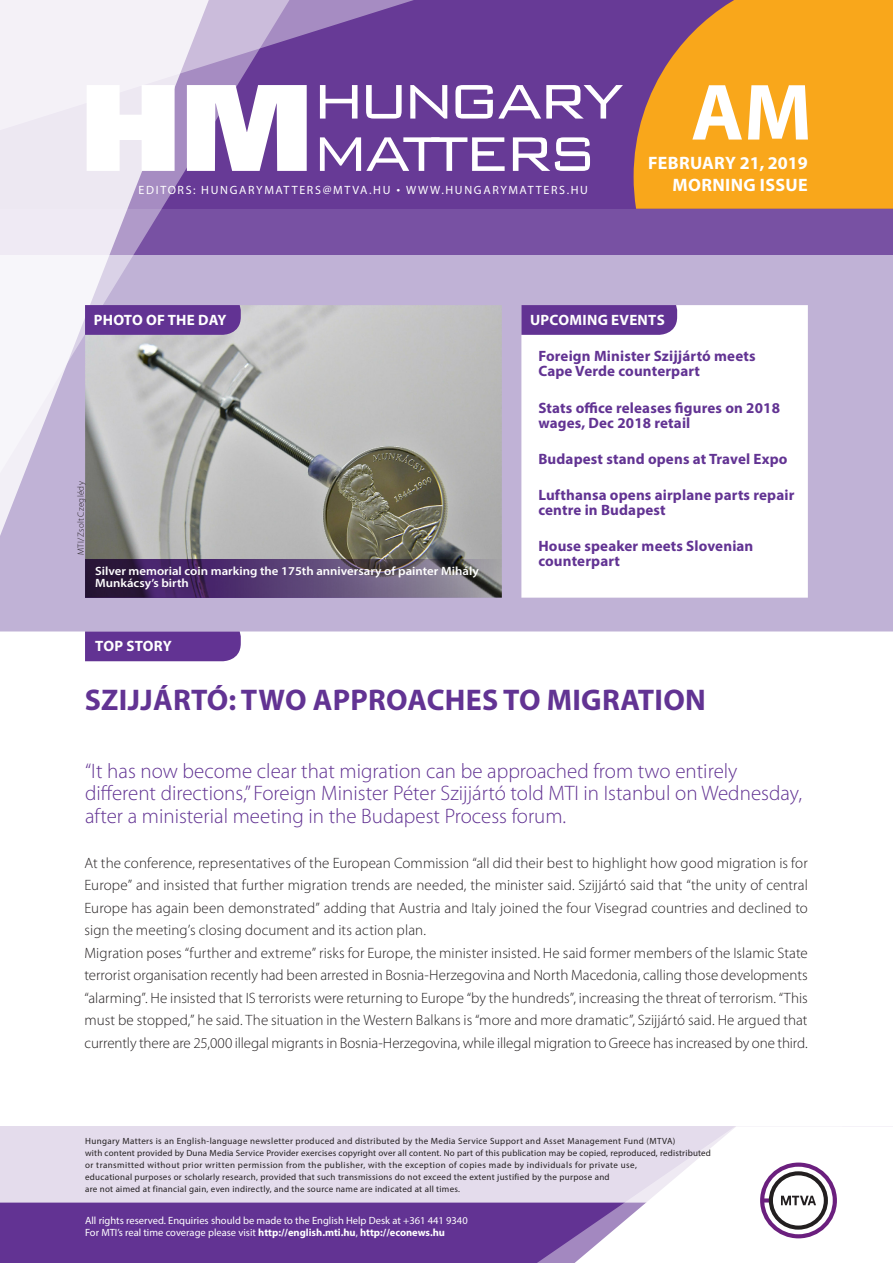
<style>
.page{position:relative;width:893px;height:1263px;background:#fff}
.page>*{position:absolute;margin:0;border:0;box-sizing:border-box;transform-origin:0 0}
.t1{font:700 80.55px "Myriad Pro";color:#fff}
._00_borito_cimsor{font:700 30px "Myriad Pro";letter-spacing:.01em;color:#623393}
._00_borito_alcimsor{font:300 21px/22.5px "Myriad Pro";color:#623393}
.t2{font:700 18px/22.5px "Myriad Pro";letter-spacing:.02em;color:#fff;text-align:right}
._03_kenyer_szöveg-1{font:300 15px/22.5px "Myriad Pro";color:#231f20;text-align:justify}
._00_borito_cimsorkic{font:700 15px/15px "Myriad Pro";letter-spacing:.01em;color:#623393}
.t3{font:700 15px "Myriad Pro";letter-spacing:.02em;color:#fff}
._04_kepalairas{font:600 12px/12px "Myriad Pro";color:#fff;scale:1.07 1}
.t4{font:12px "Myriad Pro";letter-spacing:.14em;color:#fff}
.t5{font:10.5px/12px "Myriad Pro";color:#fff}
.t6{font:9px/12px "Myriad Pro";letter-spacing:.03em;color:#231f20}
._03_kenyer_szöveg-1-2{font:300 9px "Myriad Pro";letter-spacing:.03em;color:#231f20}
.s1{font-family:"Geogrotesque"}
.s2{font-weight:700}
</style>
<div class="page">
<div style="left:0;top:1126px;width:893px;height:137px;background:#e4dcec"></div>
<div style="left:0;top:1202px;width:506px;height:61px;background:#623393"></div>
<svg style="left:506px;top:1202px;width:69px;height:61px;background:#6b3e99"></svg>
<svg style="left:575px;top:1126px;width:318px;height:137px"></svg>
<svg style="left:0;top:255px;width:893px;height:376px"></svg>
<div style="left:0;top:0;width:893px;height:255px;background:linear-gradient(to bottom,#633493,#72489e)"></div>
<svg style="left:634px;top:0;width:259px;height:209px;background:#ea9c26"></svg>
<svg style="left:225px;top:221px;width:83px;height:287px;background:#b3adbc"></svg>
<svg style="left:225px;top:0;width:257px;height:221px;background:#744c9f"></svg>
<svg style="left:0;top:0;width:225px;height:610px"></svg>
<svg style="left:87px;top:85px;width:88px;height:86px"></svg>
<svg style="left:187px;top:85px;width:120px;height:86px"></svg>
<svg style="left:320px;top:85px;width:37px;height:34px"></svg>
<svg style="left:366px;top:85px;width:36px;height:34px"></svg>
<svg style="left:410px;top:85px;width:37px;height:34px"></svg>
<svg style="left:455px;top:85px;width:168px;height:34px"></svg>
<svg style="left:320px;top:137px;width:185px;height:34px"></svg>
<svg style="left:513px;top:137px;width:77px;height:34px"></svg>
<div style="left:85px;top:631px;width:156px;height:30px;background:#623393"></div>
<svg style="left:521px;top:305px;width:156px;height:30px;background:#653795"></svg>
<svg style="left:85px;top:305px;width:156px;height:30px;background:#643694"></svg>
<svg style="left:85px;top:559px;width:417px;height:39px;background:#58446b"></svg>
<p class="t4" style="left:139px;top:182px;width:451px">EDITORS: HUNGARYMATTERS@MTVA.HU <span class="s1">¬</span> WWW.HUNGARYMATTERS.HU</p>
<h1 class="t1" style="left:691px;top:60px;width:122px">AM</h1>
<p class="t2" style="left:648px;top:151px;width:161px">FEBRUARY 21, 2019<br>MORNING ISSUE</p>
<p class="t3" style="left:94px;top:310px;width:134px">PHOTO OF THE DAY</p>
<p class="t3" style="left:530px;top:310px;width:136px">UPCOMING EVENTS</p>
<p class="_03_kenyer_szöveg-1-2" style="left:76px;top:555px;width:75px;rotate:-90deg">MTI/Zsolt Czeglédy</p>
<p class="_04_kepalairas" style="left:95px;top:564px;width:360px">Silver memorial coin marking the 175th anniversary of painter Mihály<br>Munkácsy’s birth</p>
<p class="_00_borito_cimsorkic" style="left:538px;top:348px;width:219px">Foreign Minister Szijjártó meets<br>Cape Verde counterpart</p>
<p class="_00_borito_cimsorkic" style="left:538px;top:400px;width:243px">Stats office releases figures on 2018 wages, Dec 2018 retail</p>
<p class="_00_borito_cimsorkic" style="left:538px;top:451px;width:251px">Budapest stand opens at Travel Expo</p>
<p class="_00_borito_cimsorkic" style="left:538px;top:487px;width:258px">Lufthansa opens airplane parts repair centre in Budapest</p>
<p class="_00_borito_cimsorkic" style="left:538px;top:538px;width:217px">House speaker meets Slovenian counterpart</p>
<p class="t3" style="left:95px;top:636px;width:78px">TOP STORY</p>
<p class="_00_borito_cimsor" style="left:85px;top:680px;width:623px">SZIJJÁRTÓ: TWO APPROACHES TO MIGRATION</p>
<p class="_00_borito_alcimsor" style="left:85px;top:759px;width:718px">“It has now become clear that migration can be approached from two entirely different directions,” Foreign Minister Péter Szijjártó told MTI in Istanbul on Wednesday, after a ministerial meeting in the Budapest Process forum.</p>
<p class="_03_kenyer_szöveg-1" style="left:85px;top:851px;width:725px">At the conference, representatives of the European Commission “all did their best to highlight how good migration is for Europe” and insisted that further migration trends are needed, the minister said. Szijjártó said that “the unity of central Europe has again been demonstrated” adding that Austria and Italy joined the four Visegrad countries and declined to sign the meeting’s closing document and its action plan.</p>
<p class="_03_kenyer_szöveg-1" style="left:85px;top:941px;width:725px">Migration poses “further and extreme” risks for Europe, the minister insisted. He said former members of the Islamic State terrorist organisation recently had been arrested in Bosnia-Herzegovina and North Macedonia, calling those developments “alarming”. He insisted that IS terrorists were returning to Europe “by the hundreds”, increasing the threat of terrorism. “This must be stopped,” he said. The situation in the Western Balkans is “more and more dramatic”, Szijjártó said. He argued that currently there are 25,000 illegal migrants in Bosnia-Herzegovina, while illegal migration to Greece has increased by one third.</p>
<p class="t6" style="left:85px;top:1134px;width:627px">Hungary Matters is an English-language newsletter produced and distributed by the Media Service Support and Asset Management Fund (MTVA)<br>with content provided by Duna Media Service Provider exercises copyright over all content. No part of this publication may be copied, reproduced, redistributed or transmitted without prior written permission from the publisher, with the exception of copies made by individuals for private use,<br>educational purposes or scholarly research, provided that such transmissions do not exceed the extent justified by the purpose and<br>are not aimed at financial gain, even indirectly, and the source name are indicated at all times.</p>
<p class="t5" style="left:85px;top:1214px;width:384px">All rights reserved. Enquiries should be made to the English Help Desk at +361 441 9340<br>For MTI’s real time coverage please visit <span class="s2">http://english.mti.hu</span>, <span class="s2">http://econews.hu</span></p>
</div>
